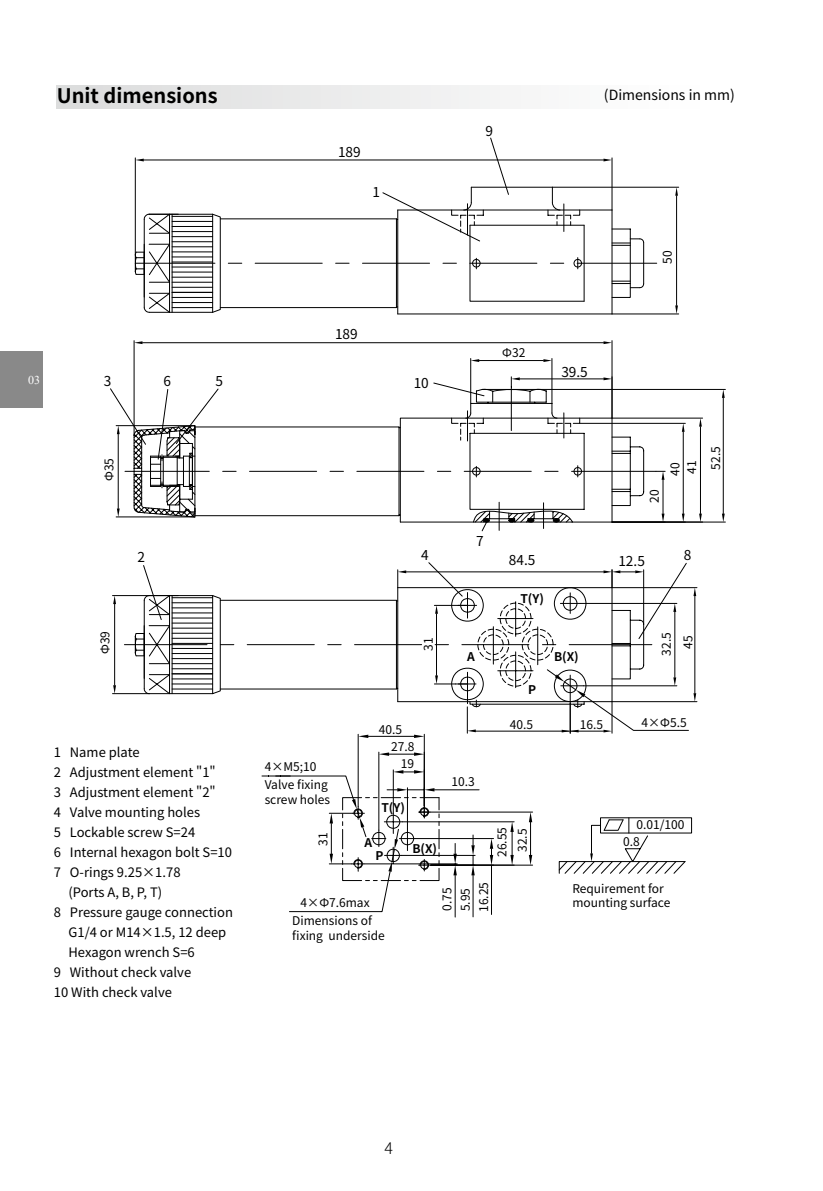
<style>
.page{position:relative;width:823px;height:1191px;background:#fff}
.page>*{position:absolute;margin:0;border:0;box-sizing:border-box;transform-origin:0 0}
.t1{font:700 20px "Noto Sans Hans";color:#000}
.t2{font:300 16px "Noto Sans Hans";color:#000}
.t3{font:14px "Noto Sans Hans";color:#000}
.t4{font:13.6px "Noto Sans Hans";color:#000}
.t5{font:13px "Noto Sans Hans";color:#000}
.t6{font:12px/14.4px "Noto Sans Hans";color:#000}
.t7{font:700 12px "Noto Sans Hans";color:#000}
.t8{font:12px "Times New Roman";color:#fff}
</style>
<div class="page">
<div style="left:0;top:351px;width:43px;height:57px;background:#898989"></div>
<hr style="left:576px;top:263px;width:80px;height:1px;background:#000">
<svg style="left:612px;top:228px;width:32px;height:14px"></svg>
<svg style="left:236px;top:470px;width:159px;height:46px"></svg>
<hr style="left:249px;top:471px;width:67px;height:1px;background:#000">
<svg style="left:330px;top:471px;width:13px;height:1px"></svg>
<hr style="left:356px;top:471px;width:67px;height:1px;background:#000">
<hr style="left:247px;top:644px;width:67px;height:1px;background:#000">
<svg style="left:327px;top:644px;width:14px;height:1px"></svg>
<hr style="left:354px;top:644px;width:67px;height:1px;background:#000">
<hr style="left:220px;top:688px;width:176px;height:1px;background:#000">
<hr style="left:220px;top:600px;width:176px;height:1px;background:#000">
<svg style="left:612px;top:242px;width:32px;height:161px"></svg>
<hr style="left:675px;top:196px;width:1px;height:109px;background:#000">
<hr style="left:611px;top:314px;width:67px;height:1px;background:#000">
<hr style="left:552px;top:187px;width:126px;height:1px;background:#000">
<svg style="left:674px;top:187px;width:3px;height:9px"></svg>
<svg style="left:674px;top:305px;width:3px;height:9px"></svg>
<hr style="left:144px;top:160px;width:459px;height:1px;background:#000">
<hr style="left:135px;top:158px;width:1px;height:97px;background:#000">
<hr style="left:611px;top:158px;width:1px;height:52px;background:#000">
<svg style="left:134px;top:203px;width:478px;height:225px"></svg>
<svg style="left:603px;top:341px;width:8px;height:3px"></svg>
<svg style="left:134px;top:341px;width:8px;height:3px"></svg>
<hr style="left:519px;top:378px;width:84px;height:1px;background:#000">
<hr style="left:611px;top:377px;width:1px;height:41px;background:#000">
<hr style="left:510px;top:387px;width:1px;height:43px;background:#000">
<svg style="left:603px;top:377px;width:8px;height:3px"></svg>
<svg style="left:510px;top:377px;width:9px;height:10px"></svg>
<hr style="left:479px;top:360px;width:64px;height:1px;background:#000">
<hr style="left:470px;top:358px;width:1px;height:45px;background:#000">
<hr style="left:551px;top:358px;width:1px;height:45px;background:#000">
<svg style="left:543px;top:359px;width:8px;height:3px"></svg>
<svg style="left:470px;top:359px;width:9px;height:3px"></svg>
<hr style="left:611px;top:418px;width:91px;height:1px;background:#000">
<hr style="left:722px;top:398px;width:1px;height:115px;background:#000">
<hr style="left:611px;top:522px;width:114px;height:1px;background:#000">
<hr style="left:540px;top:389px;width:185px;height:1px;background:#000">
<svg style="left:721px;top:389px;width:3px;height:9px"></svg>
<svg style="left:721px;top:513px;width:3px;height:9px"></svg>
<svg style="left:382px;top:138px;width:202px;height:170px"></svg>
<svg style="left:110px;top:388px;width:126px;height:306px"></svg>
<svg style="left:433px;top:382px;width:51px;height:14px"></svg>
<svg style="left:603px;top:159px;width:8px;height:2px"></svg>
<svg style="left:135px;top:159px;width:9px;height:2px"></svg>
<hr style="left:454px;top:875px;width:1px;height:42px;background:#000">
<hr style="left:472px;top:875px;width:1px;height:42px;background:#000">
<hr style="left:401px;top:855px;width:74px;height:1px;background:#000">
<hr style="left:402px;top:821px;width:112px;height:1px;background:#000">
<svg style="left:510px;top:822px;width:3px;height:42px"></svg>
<hr style="left:530px;top:822px;width:1px;height:33px;background:#000">
<hr style="left:430px;top:811px;width:102px;height:1px;background:#000">
<hr style="left:430px;top:864px;width:102px;height:1px;background:#000">
<svg style="left:528px;top:855px;width:4px;height:10px"></svg>
<svg style="left:528px;top:812px;width:4px;height:10px"></svg>
<svg style="left:471px;top:835px;width:3px;height:40px"></svg>
<hr style="left:491px;top:865px;width:1px;height:49px;background:#000">
<svg style="left:489px;top:839px;width:4px;height:25px"></svg>
<hr style="left:415px;top:838px;width:78px;height:1px;background:#000">
<hr style="left:430px;top:864px;width:63px;height:1px;background:#000">
<hr style="left:434px;top:789px;width:45px;height:1px;background:#000">
<hr style="left:378px;top:752px;width:1px;height:78px;background:#000">
<svg style="left:378px;top:752px;width:45px;height:4px"></svg>
<hr style="left:368px;top:736px;width:46px;height:1px;background:#000">
<hr style="left:357px;top:734px;width:1px;height:72px;background:#000">
<hr style="left:423px;top:734px;width:1px;height:72px;background:#000">
<svg style="left:395px;top:403px;width:306px;height:335px"></svg>
<svg style="left:358px;top:734px;width:10px;height:4px"></svg>
<svg style="left:558px;top:817px;width:127px;height:57px"></svg>
<svg style="left:261px;top:770px;width:196px;height:142px"></svg>
<div style="left:57px;top:85px;width:652px;height:24px;background:linear-gradient(to right,#dbdcdc,#fff)"></div>
<h1 class="t1" style="left:57px;top:84px;width:162px">Unit dimensions</h1>
<p class="t3" style="left:603px;top:87px;width:132px">(Dimensions in mm)</p>
<p class="t4" style="left:338px;top:144px;width:24px">189</p>
<p class="t4" style="left:372px;top:184px;width:9px">1</p>
<p class="t4" style="left:485px;top:123px;width:9px">9</p>
<p class="t6" style="left:660px;top:264px;width:15px;rotate:-90deg">50</p>
<p class="t8" style="left:28px;top:372px;width:13px">03</p>
<p class="t4" style="left:335px;top:326px;width:24px">189</p>
<p class="t4" style="left:104px;top:373px;width:9px">3</p>
<p class="t4" style="left:163px;top:373px;width:9px">6</p>
<p class="t4" style="left:215px;top:373px;width:9px">5</p>
<p class="t4" style="left:413px;top:375px;width:17px">10</p>
<p class="t6" style="left:502px;top:345px;width:25px">Ф32</p>
<p class="t4" style="left:561px;top:364px;width:28px">39.5</p>
<p class="t6" style="left:102px;top:481px;width:25px;rotate:-90deg">Ф35</p>
<p class="t6" style="left:98px;top:654px;width:25px;rotate:-90deg">Ф39</p>
<p class="t4" style="left:137px;top:549px;width:9px">2</p>
<p class="t4" style="left:421px;top:547px;width:9px">4</p>
<p class="t4" style="left:476px;top:533px;width:9px">7</p>
<p class="t6" style="left:647px;top:503px;width:15px;rotate:-90deg">20</p>
<p class="t6" style="left:684px;top:474px;width:15px;rotate:-90deg">41</p>
<p class="t6" style="left:667px;top:476px;width:15px;rotate:-90deg">40</p>
<p class="t4" style="left:508px;top:552px;width:28px">84.5</p>
<p class="t4" style="left:618px;top:553px;width:28px">12.5</p>
<p class="t7" style="left:520px;top:591px;width:25px">T(Y)</p>
<p class="t4" style="left:683px;top:547px;width:9px">8</p>
<p class="t6" style="left:659px;top:655px;width:25px;rotate:-90deg">32.5</p>
<p class="t6" style="left:421px;top:650px;width:15px;rotate:-90deg">31</p>
<p class="t6" style="left:680px;top:649px;width:15px;rotate:-90deg">45</p>
<p class="t7" style="left:553px;top:649px;width:26px">B(X)</p>
<p class="t7" style="left:467px;top:649px;width:9px">A</p>
<p class="t7" style="left:527px;top:683px;width:9px">P</p>
<p class="t5" style="left:54px;top:744px;width:87px">1 Name plate</p>
<p class="t5" style="left:54px;top:764px;width:163px">2 Adjustment element "1"</p>
<p class="t5" style="left:54px;top:784px;width:163px">3 Adjustment element "2"</p>
<p class="t5" style="left:54px;top:804px;width:148px">4 Valve mounting holes</p>
<p class="t5" style="left:54px;top:824px;width:143px">5 Lockable screw S=24</p>
<p class="t5" style="left:54px;top:844px;width:179px">6 Internal hexagon bolt S=10</p>
<p class="t5" style="left:54px;top:864px;width:128px">7 O-rings 9.25×1.78</p>
<p class="t5" style="left:68px;top:884px;width:95px">(Ports A, B, P, T)</p>
<p class="t5" style="left:54px;top:904px;width:180px">8 Pressure gauge connection</p>
<p class="t5" style="left:68px;top:924px;width:159px">G1/4 or M14×1.5, 12 deep</p>
<p class="t5" style="left:68px;top:944px;width:128px">Hexagon wrench S=6</p>
<p class="t5" style="left:54px;top:964px;width:139px">9 Without check valve</p>
<p class="t5" style="left:54px;top:984px;width:119px">10 With check valve</p>
<p class="t6" style="left:391px;top:721px;width:25px;line-height:16.8px;text-indent:-12px">40.5<br>27.8</p>
<p class="t6" style="left:264px;top:760px;width:53px">4×M5;10</p>
<p class="t6" style="left:400px;top:756px;width:15px">19</p>
<p class="t6" style="left:264px;top:778px;width:67px">Valve fixing screw holes</p>
<p class="t7" style="left:381px;top:800px;width:25px">T(Y)</p>
<p class="t6" style="left:451px;top:775px;width:25px">10.3</p>
<p class="t6" style="left:316px;top:846px;width:15px;rotate:-90deg">31</p>
<p class="t7" style="left:364px;top:835px;width:9px">A</p>
<p class="t7" style="left:375px;top:848px;width:9px">P</p>
<p class="t7" style="left:412px;top:841px;width:26px">B(X)</p>
<p class="t6" style="left:300px;top:895px;width:70px">4×Ф7.6max</p>
<p class="t6" style="left:292px;top:914px;width:94px">Dimensions of fixing underside</p>
<p class="t6" style="left:438px;top:911px;width:26px;line-height:18.4px;rotate:-90deg">0.75<br>5.95</p>
<p class="t6" style="left:476px;top:912px;width:31px;rotate:-90deg">16.25</p>
<p class="t6" style="left:509px;top:717px;width:25px">40.5</p>
<p class="t6" style="left:579px;top:717px;width:25px">16.5</p>
<p class="t6" style="left:641px;top:716px;width:47px">4×Ф5.5</p>
<p class="t6" style="left:492px;top:857px;width:31px;line-height:20.2px;text-align:center;rotate:-90deg">26.55<br>32.5</p>
<p class="t6" style="left:623px;top:816px;width:63px;line-height:17px;text-indent:13px">0.01/100<br>0.8</p>
<p class="t6" style="left:572px;top:881px;width:99px">Requirement for mounting surface</p>
<p class="t6" style="left:708px;top:470px;width:25px;rotate:-90deg">52.5</p>
<p class="t2" style="left:384px;top:1139px;width:10px">4</p>
</div>
